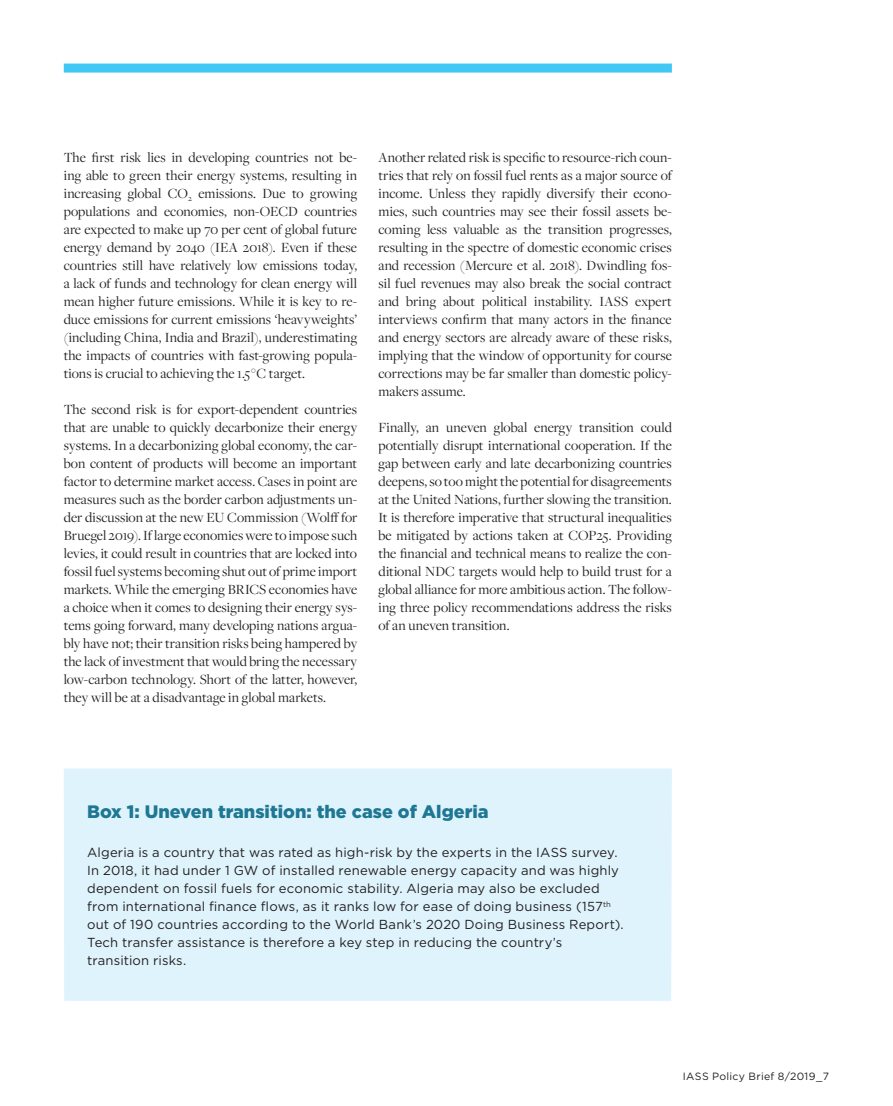
<style>
.page{position:relative;width:893px;height:1106px;background:#fff}
.page>*{position:absolute;margin:0;border:0;box-sizing:border-box;transform-origin:0 0}
.t1{font:900 18px "Gotham";color:#1e7793}
.t2{font:14.55px/18px "Freight Disp Pro";letter-spacing:.005em;color:#231f20;text-align:justify}
.t3{font:13.05px/18px "Gotham";letter-spacing:.01em;color:#231f20}
.t4{font:10.5px "Gotham";letter-spacing:.03em;color:#231f20}
</style>
<div class="page">
<div style="left:64px;top:64px;width:608px;height:9px;background:#40c7f4"></div>
<div style="left:64px;top:768px;width:608px;height:232px;background:#dff3fc"></div>
<p class="t2" style="left:64px;top:148px;width:295px">The first risk lies in developing countries not be&shy;ing able to green their energy systems, resulting in increasing global CO<sub>2</sub> emissions. Due to growing populations and economies, non-OECD countries are expected to make up 70 per cent of global future energy demand by 2040 (IEA 2018). Even if these countries still have relatively low emissions today, a lack of funds and technology for clean energy will mean higher future emissions. While it is key to re&shy;duce emissions for current emissions ‘heavyweights’ (including China, India and Brazil), underestimating the impacts of countries with fast-growing popula&shy;tions is crucial to achieving the 1.5 ° C target.</p>
<p class="t2" style="left:64px;top:400px;width:295px">The second risk is for export-dependent countries that are unable to quickly decarbonize their energy systems. In a decarbonizing global economy, the car&shy;bon content of products will become an important factor to determine market access. Cases in point are measures such as the border carbon adjustments un&shy;der discussion at the new EU Commission (Wolff for Bruegel 2019). If large economies were to impose such levies, it could result in countries that are locked into fossil fuel systems becoming shut out of prime import markets. While the emerging BRICS economies have a choice when it comes to designing their energy sys&shy;tems going forward, many developing nations argua&shy;bly have not; their transition risks being hampered by the lack of investment that would bring the necessary low-carbon technology. Short of the latter, however, they will be at a disadvantage in global markets.</p>
<p class="t2" style="left:378px;top:148px;width:295px">Another related risk is specific to resource-rich coun&shy;tries that rely on fossil fuel rents as a major source of income. Unless they rapidly diversify their econo&shy;mies, such countries may see their fossil assets be&shy;coming less valuable as the transition progresses, resulting in the spectre of domestic economic crises and recession (Mercure et al. 2018). Dwindling fos&shy;sil fuel revenues may also break the social contract and bring about political instability. IASS expert interviews confirm that many actors in the finance and energy sectors are already aware of these risks, implying that the window of opportunity for course corrections may be far smaller than domestic policy&shy;makers assume.</p>
<p class="t2" style="left:378px;top:418px;width:295px">Finally, an uneven global energy transition could potentially disrupt international cooperation. If the gap between early and late decarbonizing countries deepens, so too might the potential for disagreements at the United Nations, further slowing the transition.<br>It is therefore imperative that structural inequalities be mitigated by actions taken at COP25. Providing the financial and technical means to realize the con&shy;ditional NDC targets would help to build trust for a global alliance for more ambitious action. The follow&shy;ing three policy recommendations address the risks of an uneven transition.</p>
<p class="t1" style="left:87px;top:799px;width:403px">Box 1: Uneven transition: the case of Algeria</p>
<p class="t3" style="left:87px;top:843px;width:538px">Algeria is a country that was rated as high-risk by the experts in the IASS survey.<br>In 2018, it had under 1 GW of installed renewable energy capacity and was highly dependent on fossil fuels for economic stability. Algeria may also be excluded from international finance flows, as it ranks low for ease of doing business (157<sup>th </sup>out of 190 countries according to the World Bank’s 2020 Doing Business Report).<br>Tech transfer assistance is therefore a key step in reducing the country’s transition risks.</p>
<p class="t4" style="left:683px;top:1070px;width:148px">IASS Policy Brief 8/2019_7</p>
</div>
